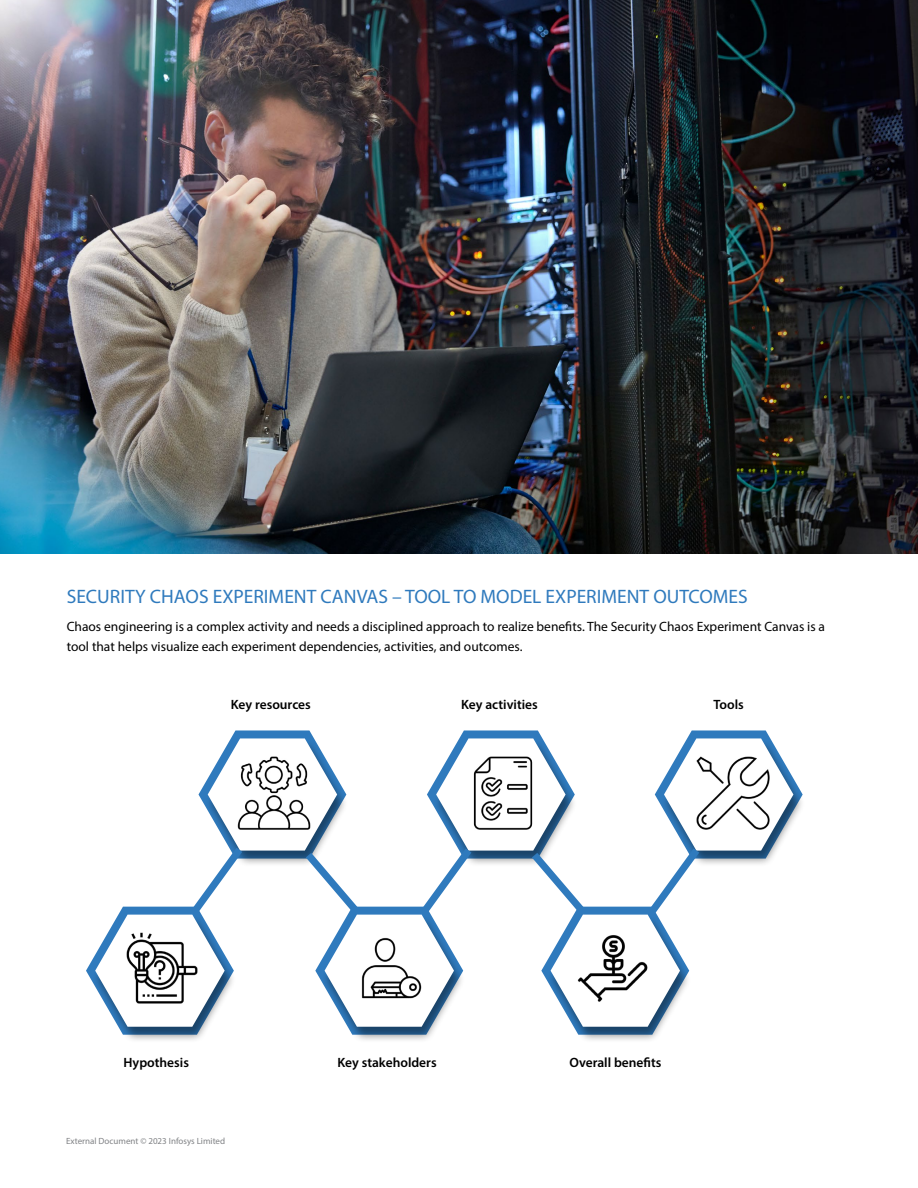
<style>
.page{position:relative;width:918px;height:1188px;background:#fff}
.page>*{position:absolute;margin:0;border:0;box-sizing:border-box;transform-origin:0 0}
.t1{font:19.5px "Myriad Pro";color:#2f7abd}
.t2{font:13.5px/19.5px "Myriad Pro";color:#000}
.t3{font:600 13.5px "Myriad Pro";color:#000101}
.t4{font:9px "Myriad Pro";color:#808285}
</style>
<div class="page">
<img style="left:0;top:0;width:918px;height:554px">
<div style="left:92px;top:915px;width:144px;height:129px;background:#000;opacity:.45"></div>
<div style="left:322px;top:915px;width:144px;height:129px;background:#000;opacity:.45"></div>
<div style="left:548px;top:915px;width:144px;height:129px;background:#000;opacity:.45"></div>
<svg style="left:86px;top:730px;width:717px;height:305px"></svg>
<img style="left:104px;top:910px;width:116px;height:115px">
<img style="left:334px;top:910px;width:115px;height:115px">
<img style="left:556px;top:910px;width:115px;height:115px">
<img style="left:216px;top:735px;width:115px;height:116px">
<img style="left:446px;top:735px;width:115px;height:116px">
<img style="left:675px;top:735px;width:115px;height:116px">
<h1 class="t1" style="left:67px;top:585px;width:683px">SECURITY CHAOS EXPERIMENT CANVAS – TOOL TO MODEL EXPERIMENT OUTCOMES</h1>
<p class="t2" style="left:67px;top:617px;width:760px">Chaos engineering is a complex activity and needs a disciplined approach to realize benefits. The Security Chaos Experiment Canvas is a tool that helps visualize each experiment dependencies, activities, and outcomes.</p>
<p class="t3" style="left:231px;top:696px;width:82px">Key resources</p>
<p class="t3" style="left:461px;top:696px;width:78px">Key activities</p>
<p class="t3" style="left:713px;top:696px;width:32px">Tools</p>
<p class="t3" style="left:123px;top:1054px;width:67px">Hypothesis</p>
<p class="t4" style="left:66px;top:1135px;width:161px">External Document © 2023 Infosys Limited</p>
<p class="t3" style="left:337px;top:1054px;width:101px">Key stakeholders</p>
<p class="t3" style="left:569px;top:1054px;width:94px">Overall benefits</p>
</div>
